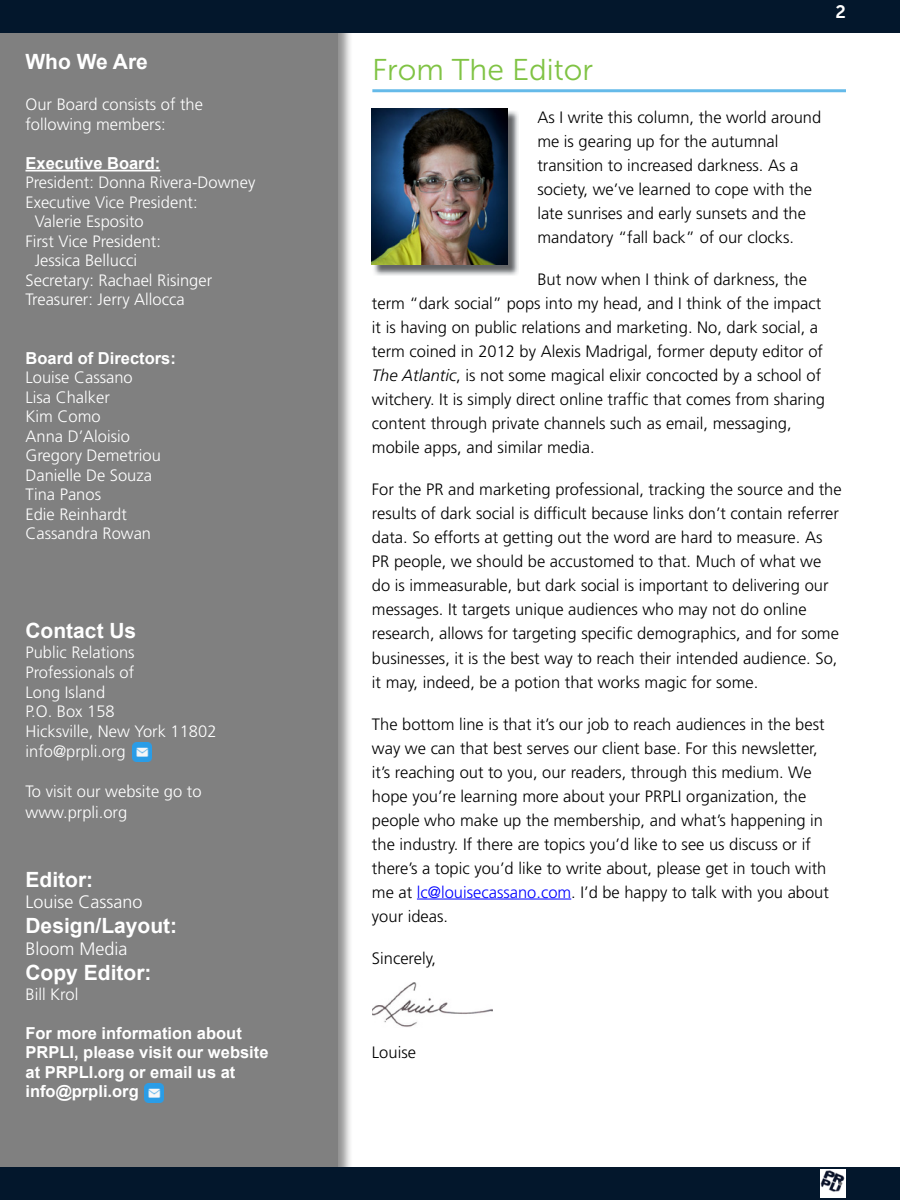
<style>
.page{position:relative;width:900px;height:1200px;background:#fff}
.page>*{position:absolute;margin:0;border:0;box-sizing:border-box;transform-origin:0 0}
.t1{font:30px "Museo Sans 300";color:#80c344}
.t2{font:700 21px "Arial";color:#fff}
.t3{font:300 18px "Frutiger LT Std";color:#fff}
.t4{font:18px "Museo Sans 700";color:#fff}
.t5{font:300 16.5px/24px "Frutiger LT Std";color:#000}
.t6{font:300 16.5px/19.5px "Frutiger LT Std";color:#fff}
.t7{font:700 16.5px/19.5px "Arial";color:#fff}
.s1{font-style:italic}
.s2{color:#00f}
</style>
<div class="page">
<hr style="left:372px;top:89px;width:474px;height:3px;background:#65bae9">
<div style="left:0;top:0;width:353px;height:1200px;background:#000;opacity:.43"></div>
<div style="left:0;top:0;width:338px;height:1200px;background:#808080"></div>
<hr style="left:417px;top:899px;width:154px;height:1px;background:#00f">
<img style="left:373px;top:110px;width:146px;height:166px">
<img style="left:371px;top:109px;width:136px;height:155px">
<hr style="left:26px;top:170px;width:134px;height:2px;background:#fff">
<img style="left:372px;top:983px;width:121px;height:44px">
<img style="left:132px;top:743px;width:19px;height:19px">
<div style="left:0;top:1167px;width:900px;height:33px;background:#03172c"></div>
<div style="left:0;top:0;width:900px;height:33px;background:#03172c"></div>
<img style="left:820px;top:1170px;width:26px;height:28px">
<img style="left:144px;top:1083px;width:19px;height:19px">
<p class="t2" style="left:26px;top:47px;width:124px">Who We Are</p>
<p class="t6" style="left:26px;top:95px;width:179px">Our Board consists of the following members:</p>
<p class="t7" style="left:26px;top:154px;width:136px">Executive Board:</p>
<p class="t6" style="left:26px;top:173px;width:231px">President: Donna Rivera-Downey</p>
<p class="t6" style="left:26px;top:193px;width:174px">Executive Vice President:</p>
<p class="t6" style="left:35px;top:212px;width:111px">Valerie Esposito</p>
<p class="t6" style="left:26px;top:232px;width:137px">First Vice President:</p>
<p class="t6" style="left:35px;top:251px;width:104px">Jessica Bellucci</p>
<p class="t6" style="left:26px;top:271px;width:188px">Secretary: Rachael Risinger</p>
<p class="t6" style="left:26px;top:290px;width:161px">Treasurer: Jerry Allocca</p>
<p class="t7" style="left:26px;top:349px;width:152px">Board of Directors:</p>
<p class="t6" style="left:26px;top:368px;width:137px">Louise Cassano<br>Lisa Chalker<br>Kim Como<br>Anna D’Aloisio<br>Gregory Demetriou<br>Danielle De Souza<br>Tina Panos<br>Edie Reinhardt<br>Cassandra Rowan</p>
<p class="t2" style="left:26px;top:616px;width:112px">Contact Us</p>
<p class="t6" style="left:26px;top:643px;width:193px">Public Relations<br>Professionals of<br>Long Island<br>P.O. Box 158<br>Hicksville, New York 11802 info@prpli.org</p>
<p class="t6" style="left:26px;top:780px;width:178px;line-height:21.6px">To visit our website go to www.prpli.org</p>
<p class="t2" style="left:26px;top:864px;width:69px">Editor:</p>
<p class="t3" style="left:26px;top:892px;width:119px">Louise Cassano</p>
<p class="t2" style="left:26px;top:911px;width:153px">Design/Layout:</p>
<p class="t3" style="left:26px;top:939px;width:104px">Bloom Media</p>
<p class="t2" style="left:26px;top:958px;width:127px">Copy Editor:</p>
<p class="t6" style="left:26px;top:985px;width:54px">Bill Krol</p>
<p class="t7" style="left:26px;top:1023px;width:245px">For more information about<br>PRPLI, please visit our website at PRPLI.org or email us at info@prpli.org</p>
<h1 class="t1" style="left:372px;top:53px;width:223px">From The Editor</h1>
<p class="t4" style="left:836px;top:2px;width:12px">2</p>
<p class="t5" style="left:537px;top:106px;width:285px">As I write this column, the world around me is gearing up for the autumnal transition to increased darkness. As a society, we’ve learned to cope with the late sunrises and early sunsets and the mandatory “fall back” of our clocks.</p>
<p class="t5" style="left:372px;top:268px;width:455px;text-indent:165px">But now when I think of darkness, the term “dark social” pops into my head, and I think of the impact it is having on public relations and marketing. No, dark social, a term coined in 2012 by Alexis Madrigal, former deputy editor of <span class="s1">The Atlantic</span>, is not some magical elixir concocted by a school of witchery. It is simply direct online traffic that comes from sharing content through private channels such as email, messaging, mobile apps, and similar media.</p>
<p class="t5" style="left:372px;top:478px;width:471px">For the PR and marketing professional, tracking the source and the results of dark social is difficult because links don’t contain referrer data. So efforts at getting out the word are hard to measure. As PR people, we should be accustomed to that. Much of what we do is immeasurable, but dark social is important to delivering our messages. It targets unique audiences who may not do online research, allows for targeting specific demographics, and for some businesses, it is the best way to reach their intended audience. So, it may, indeed, be a potion that works magic for some.</p>
<p class="t5" style="left:372px;top:712px;width:458px">The bottom line is that it’s our job to reach audiences in the best way we can that best serves our client base. For this newsletter, it’s reaching out to you, our readers, through this medium. We hope you’re learning more about your PRPLI organization, the people who make up the membership, and what’s happening in the industry. If there are topics you’d like to see us discuss or if there’s a topic you’d like to write about, please get in touch with me at <span class="s2">lc@louisecassano.com</span>. I’d be happy to talk with you about your ideas.</p>
<p class="t5" style="left:372px;top:946px;width:66px">Sincerely,</p>
<p class="t5" style="left:372px;top:1041px;width:46px">Louise</p>
</div>
